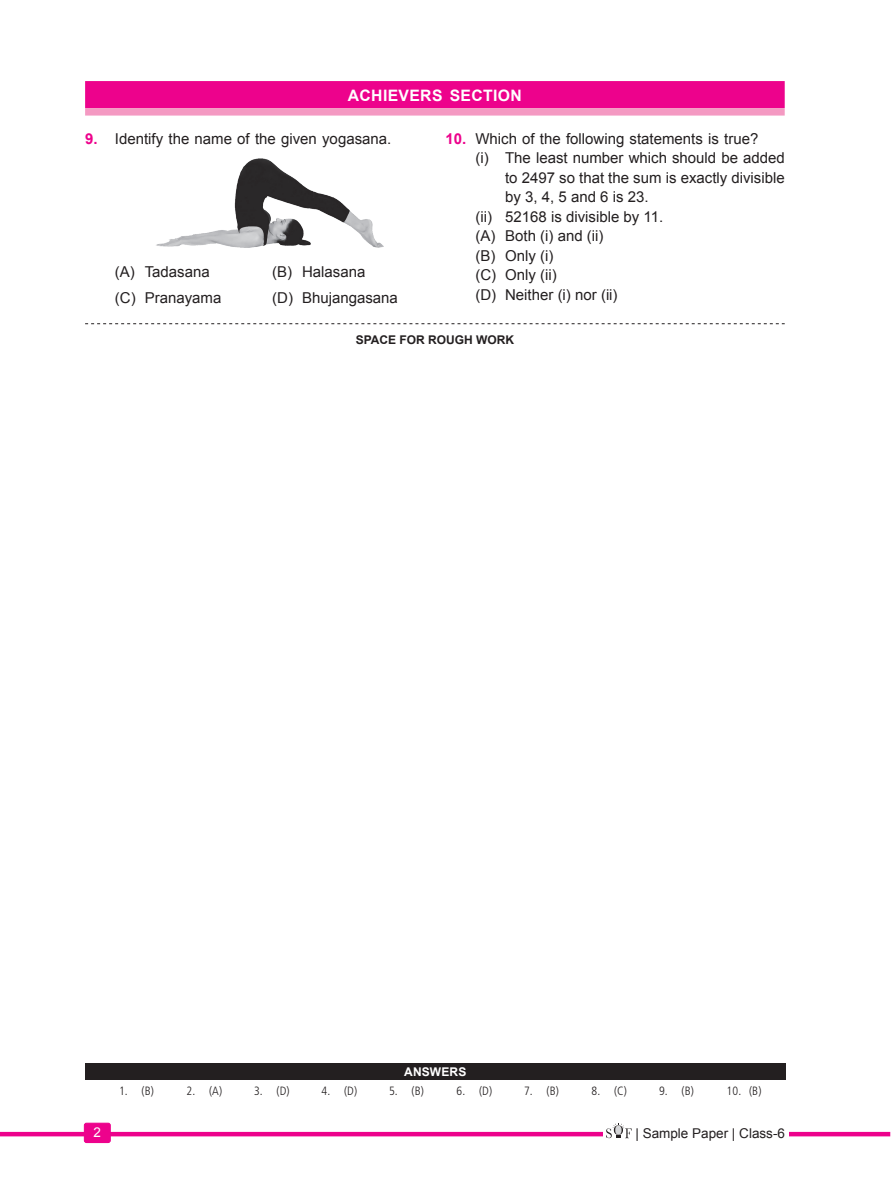
<style>
.page{position:relative;width:891px;height:1188px;background:#fff}
.page>*{position:absolute;margin:0;border:0;box-sizing:border-box;transform-origin:0 0}
.Headd{font:700 15.75px "Arial";letter-spacing:.02em;color:#fff}
.option_with_out_line{font:15px/19.5px "Arial";color:#231f20;text-align:justify}
.Question{font:15px "Arial";color:#231f20}
.t1{font:13.5px "Arial";color:#231f20}
.t2{font:13.5px "Arial";color:#fff}
.Answer_keys{font:300 condensed 12px "Frutiger";color:#231f20}
.t3{font:700 12px "Arial";color:#231f20}
.t4{font:700 12px "Arial";letter-spacing:.01em;color:#fff}
.s1{font-weight:700;color:#ed028c}
</style>
<div class="page">
<hr style="left:0;top:1132px;width:890px;height:4px;background:#ed028c">
<div style="left:603px;top:1126px;width:186px;height:17px;background:#fff"></div>
<svg style="left:606px;top:1123px;width:26px;height:15px"></svg>
<div style="left:84px;top:1123px;width:26px;height:20px;background:#ed028c;border-radius:2px"></div>
<div style="left:84px;top:1123px;width:27px;height:20px;border:1px solid #ed028c;border-radius:2px"></div>
<div style="left:85px;top:1064px;width:701px;height:16px;background:#231f20"></div>
<svg style="left:85px;top:323px;width:700px;height:1px"></svg>
<img style="left:156px;top:159px;width:228px;height:88px">
<div style="left:85px;top:81px;width:700px;height:27px;background:#ed028c"></div>
<div style="left:85px;top:108px;width:700px;height:8px;background:#f499c2"></div>
<p class="Headd" style="left:348px;top:85px;width:176px">ACHIEVERS SECTION</p>
<p class="Question" style="left:85px;top:129px;width:308px"><span class="s1">9.</span> Identify the name of the given yogasana.</p>
<p class="option_with_out_line" style="left:115px;top:263px;width:96px">(A) Tadasana</p>
<p class="option_with_out_line" style="left:272px;top:263px;width:95px">(B) Halasana</p>
<p class="option_with_out_line" style="left:115px;top:288px;width:108px">(C) Pranayama</p>
<p class="option_with_out_line" style="left:272px;top:288px;width:127px">(D) Bhujangasana</p>
<p class="Question" style="left:446px;top:129px;width:314px"><span class="s1">10.</span> Which of the following statements is true?</p>
<p class="option_with_out_line" style="left:505px;top:149px;width:281px;text-indent:-30px">(i) The least number which should be added to 2497 so that the sum is exactly divisible by 3, 4, 5 and 6 is 23.</p>
<p class="option_with_out_line" style="left:475px;top:207px;width:189px">(ii) 52168 is divisible by 11.</p>
<p class="option_with_out_line" style="left:475px;top:227px;width:130px">(A) Both (i) and (ii)</p>
<p class="option_with_out_line" style="left:475px;top:246px;width:80px">(B) Only (i)</p>
<p class="option_with_out_line" style="left:475px;top:266px;width:83px">(C) Only (ii)</p>
<p class="option_with_out_line" style="left:475px;top:285px;width:144px">(D) Neither (i) nor (ii)</p>
<p class="t3" style="left:356px;top:332px;width:160px">SPACE FOR ROUGH WORK</p>
<p class="t4" style="left:404px;top:1064px;width:64px">ANSWERS</p>
<p class="Answer_keys" style="left:119px;top:1084px;width:37px">1. (B)</p>
<p class="Answer_keys" style="left:187px;top:1084px;width:37px">2. (A)</p>
<p class="Answer_keys" style="left:254px;top:1084px;width:37px">3. (D)</p>
<p class="Answer_keys" style="left:322px;top:1084px;width:37px">4. (D)</p>
<p class="Answer_keys" style="left:389px;top:1084px;width:37px">5. (B)</p>
<p class="Answer_keys" style="left:457px;top:1084px;width:37px">6. (D)</p>
<p class="Answer_keys" style="left:524px;top:1084px;width:37px">7. (B)</p>
<p class="Answer_keys" style="left:592px;top:1084px;width:37px">8. (C)</p>
<p class="Answer_keys" style="left:659px;top:1084px;width:37px">9. (B)</p>
<p class="Answer_keys" style="left:727px;top:1084px;width:37px">10. (B)</p>
<p class="t2" style="left:94px;top:1123px;width:9px">2</p>
<p class="t1" style="left:635px;top:1125px;width:151px">| Sample Paper | Class-6</p>
</div>
